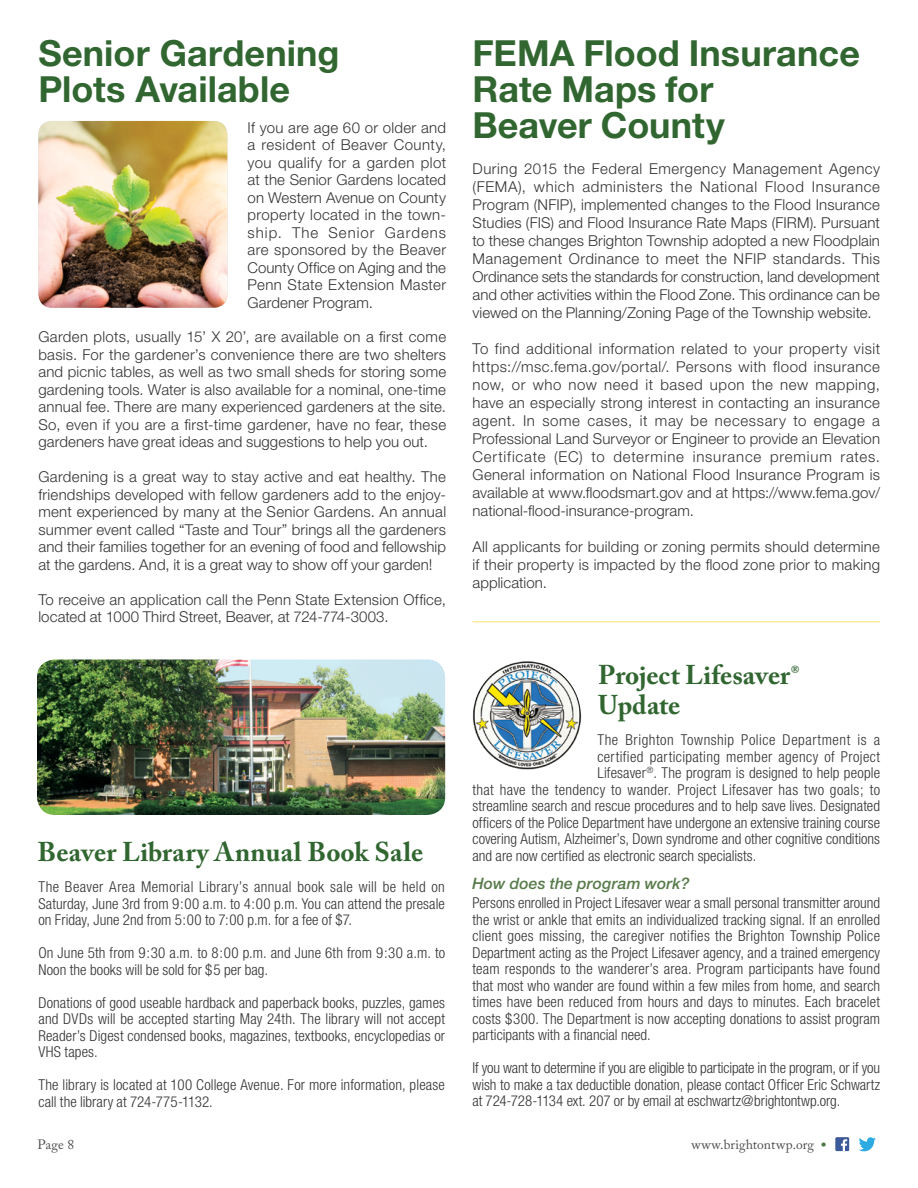
<style>
.page{position:relative;width:918px;height:1188px;background:#fff}
.page>*{position:absolute;margin:0;border:0;box-sizing:border-box;transform-origin:0 0}
.t1{font:700 36px/36px "Helvetica Neue";letter-spacing:.005em;color:#316631}
.t2{font:700 27px/30px "Adobe Caslon Pro";letter-spacing:.005em;color:#316631}
.t3{font:italic 500 15.75px "Helvetica Neue";letter-spacing:.005em;color:#577a4a}
.t4{font:300 15px/18px "Helvetica Neue";letter-spacing:.005em;color:#333334;text-align:justify}
.t5{font:300 condensed 15px/16.5px "Helvetica Neue";letter-spacing:.005em;color:#333334;text-align:justify}
.t6{font:300 condensed 15px "Helvetica Neue";letter-spacing:.025em;color:#333334}
.t7{font:300 condensed 15px "Helvetica Neue";letter-spacing:.035em;color:#333334}
.t8{font:13.5px "Adobe Caslon Pro";letter-spacing:.01em;color:#4d4d4f}
.s1{font-weight:700;font-size:15px;color:#4e7543}
</style>
<div class="page">
<img style="left:38px;top:121px;width:189px;height:187px">
<img style="left:472px;top:661px;width:109px;height:109px">
<img style="left:37px;top:659px;width:408px;height:156px">
<hr style="left:472px;top:621px;width:408px;height:2px;background:#ffec9f">
<svg style="left:835px;top:1137px;width:14px;height:14px"></svg>
<svg style="left:859px;top:1137px;width:17px;height:14px"></svg>
<h1 class="t1" style="left:38px;top:34px;width:303px">Senior Gardening<br>Plots Available</h1>
<h1 class="t1" style="left:472px;top:34px;width:389px">FEMA Flood Insurance<br>Rate Maps for<br>Beaver County</h1>
<p class="t4" style="left:472px;top:159px;width:409px">During 2015 the Federal Emergency Management Agency (FEMA), which administers the National Flood Insurance Program (NFIP), implemented changes to the Flood Insurance Studies (FIS) and Flood Insurance Rate Maps (FIRM). Pursuant to these changes Brighton Township adopted a new Floodplain Management Ordinance to meet the NFIP standards. This Ordinance sets the standards for construction, land development and other activities within the Flood Zone. This ordinance can be viewed on the Planning/Zoning Page of the Township website.</p>
<p class="t4" style="left:472px;top:339px;width:409px">To find additional information related to your property visit https://msc.fema.gov/portal/. Persons with flood insurance now, or who now need it based upon the new mapping, have an especially strong interest in contacting an insurance agent. In some cases, it may be necessary to engage a Professional Land Surveyor or Engineer to provide an Elevation Certificate (EC) to determine insurance premium rates.<br>General information on National Flood Insurance Program is available at www.floodsmart.gov and at https://www.fema.gov/ national-flood-insurance-program.</p>
<p class="t4" style="left:472px;top:537px;width:409px">All applicants for building or zoning permits should determine if their property is impacted by the flood zone prior to making application.</p>
<p class="t4" style="left:248px;top:118px;width:200px;line-height:17.4px">If you are age 60 or older and a resident of Beaver County, you qualify for a garden plot at the Senior Gardens located on Western Avenue on County property located in the town&shy;ship. The Senior Gardens are sponsored by the Beaver County Office on Aging and the Penn State Extension Master Gardener Program.</p>
<p class="t4" style="left:38px;top:328px;width:409px;line-height:17.5px">Garden plots, usually 15’ X 20’, are available on a first come basis. For the gardener’s convenience there are two shelters and picnic tables, as well as two small sheds for storing some gardening tools. Water is also available for a nominal, one-time annual fee. There are many experienced gardeners at the site.<br>So, even if you are a first-time gardener, have no fear, these gardeners have great ideas and suggestions to help you out.</p>
<p class="t4" style="left:38px;top:468px;width:409px;line-height:17.5px">Gardening is a great way to stay active and eat healthy. The friendships developed with fellow gardeners add to the enjoy&shy;ment experienced by many at the Senior Gardens. An annual summer event called “Taste and Tour” brings all the gardeners and their families together for an evening of food and fellowship at the gardens. And, it is a great way to show off your garden!</p>
<p class="t4" style="left:38px;top:590px;width:409px;line-height:17.4px">To receive an application call the Penn State Extension Office, located at 1000 Third Street, Beaver, at 724-774-3003.</p>
<h2 class="t2" style="left:37px;top:836px;width:387px">Beaver Library Annual Book Sale</h2>
<p class="t5" style="left:38px;top:878px;width:408px">The Beaver Area Memorial Library’s annual book sale will be held on Saturday, June 3rd from 9:00 a.m. to 4:00 p.m. You can attend the presale on Friday, June 2nd from 5:00 to 7:00 p.m. for a fee of $7.</p>
<p class="t5" style="left:38px;top:944px;width:408px">On June 5th from 9:30 a.m. to 8:00 p.m. and June 6th from 9:30 a.m. to<br>Noon the books will be sold for $5 per bag.</p>
<p class="t5" style="left:38px;top:994px;width:408px">Donations of good useable hardback and paperback books, puzzles, games and DVDs will be accepted starting May 24th. The library will not accept Reader’s Digest condensed books, magazines, textbooks, encyclopedias or VHS tapes.</p>
<p class="t5" style="left:38px;top:1076px;width:408px">The library is located at 100 College Avenue. For more information, please call the library at 724-775-1132.</p>
<h2 class="t2" style="left:598px;top:660px;width:203px">Project Lifesaver<sup>®<br></sup>Update</h2>
<p class="t7" style="left:597px;top:731px;width:284px">The Brighton Township Police Department is a</p>
<p class="t6" style="left:597px;top:748px;width:284px">certified participating member agency of Project</p>
<p class="t5" style="left:597px;top:764px;width:284px">Lifesaver<sup>®</sup>. The program is designed to help people</p>
<p class="t6" style="left:472px;top:781px;width:409px">that have the tendency to wander. Project Lifesaver has two goals; to</p>
<p class="t5" style="left:472px;top:797px;width:409px">streamline search and rescue procedures and to help save lives. Designated</p>
<p class="t5" style="left:472px;top:814px;width:409px">officers of the Police Department have undergone an extensive training course</p>
<p class="t5" style="left:472px;top:830px;width:409px">covering Autism, Alzheimer’s, Down syndrome and other cognitive conditions</p>
<p class="t5" style="left:472px;top:847px;width:285px">and are now certified as electronic search specialists.</p>
<p class="t3" style="left:472px;top:874px;width:219px">How does the program work?</p>
<p class="t5" style="left:472px;top:895px;width:409px">Persons enrolled in Project Lifesaver wear a small personal transmitter around the wrist or ankle that emits an individualized tracking signal. If an enrolled client goes missing, the caregiver notifies the Brighton Township Police Department acting as the Project Lifesaver agency, and a trained emergency team responds to the wanderer’s area. Program participants have found that most who wander are found within a few miles from home, and search times have been reduced from hours and days to minutes. Each bracelet costs $300. The Department is now accepting donations to assist program participants with a financial need.</p>
<p class="t5" style="left:472px;top:1060px;width:409px">If you want to determine if you are eligible to participate in the program, or if you wish to make a tax deductible donation, please contact Officer Eric Schwartz at 724-728-1134 ext. 207 or by email at eschwartz@brightontwp.org.</p>
<p class="t8" style="left:38px;top:1137px;width:38px">Page 8</p>
<p class="t8" style="left:691px;top:1137px;width:136px">www.brightontwp.org <span class="s1">•</span></p>
</div>
